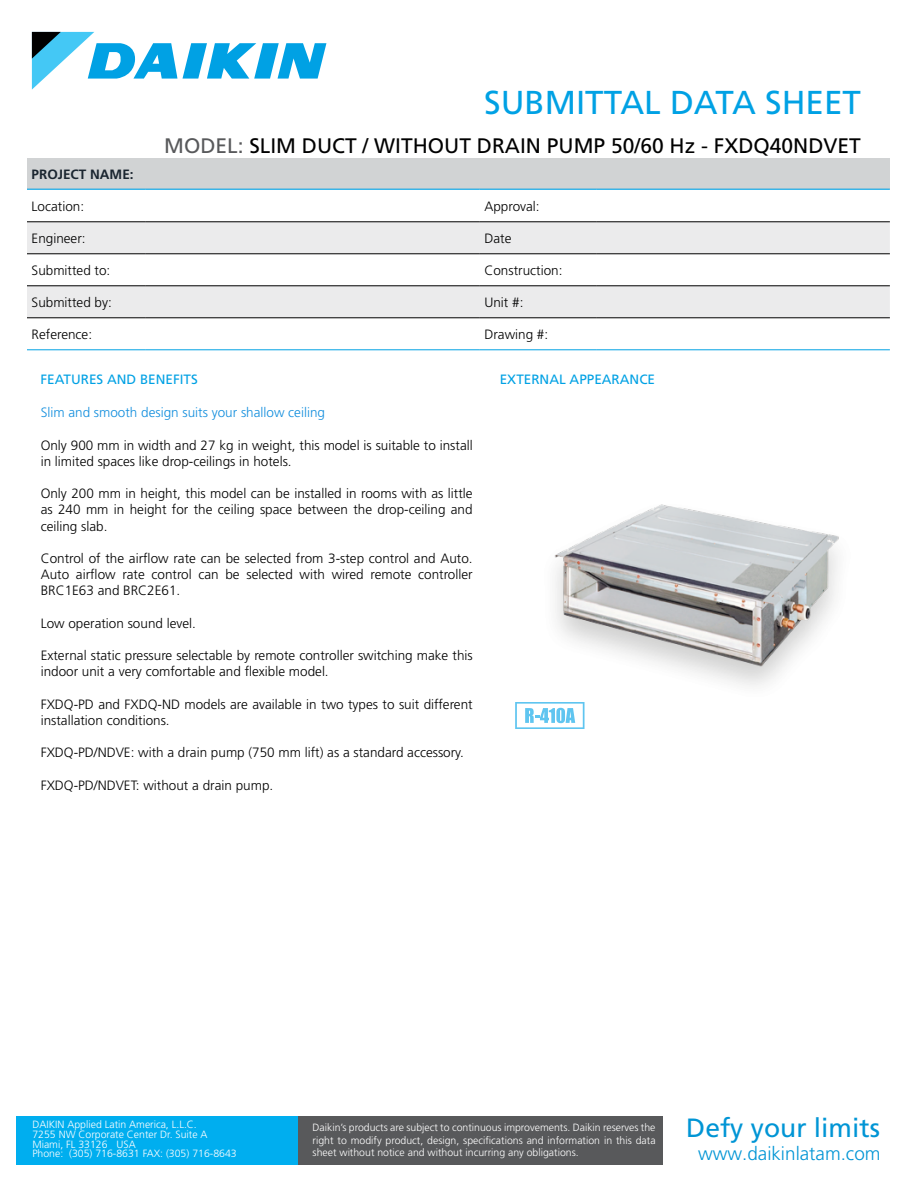
<style>
.page{position:relative;width:918px;height:1188px;background:#fff}
.page>*{position:absolute;margin:0;border:0;box-sizing:border-box;transform-origin:0 0}
.t1{font:33.15px "Frutiger LT Std";color:#00a1e4}
.t2{font:26.4px "Frutiger";color:#0095d5}
.t3{font:21px "Frutiger LT Std";color:#000}
.t4{font:300 18.9px "Frutiger";color:#0095d5}
.t5{font:300 13.5px/16.2px "Frutiger LT Std";color:#000}
.t6{font:300 13.5px "Frutiger LT Std";color:#128edd}
.t7{font:13.5px "Frutiger LT Std";color:#00a1e4}
.t8{font:700 13.5px "Frutiger LT Std";color:#1b2630}
.t9{font:300 10.5px/9.6px "Frutiger LT Std";color:#fff;text-align:justify}
.s1{color:#58595b}
</style>
<div class="page">
<svg style="left:183px;top:43px;width:143px;height:36px"></svg>
<svg style="left:32px;top:32px;width:145px;height:58px"></svg>
<div style="left:298px;top:1116px;width:365px;height:49px;background:#58595b"></div>
<div style="left:17px;top:1116px;width:281px;height:49px;background:#00aeef"></div>
<div style="left:27px;top:159px;width:863px;height:30px;background:#d1d3d4"></div>
<svg style="left:27px;top:223px;width:863px;height:95px;fill:#ebebec"></svg>
<hr style="left:27px;top:349px;width:118px;height:1px;background:#00a1e4">
<hr style="left:145px;top:349px;width:335px;height:1px;background:#00a1e4">
<hr style="left:480px;top:349px;width:117px;height:1px;background:#00a1e4">
<hr style="left:597px;top:349px;width:293px;height:1px;background:#00a1e4">
<hr style="left:27px;top:222px;width:118px;height:1px;background:#000">
<hr style="left:145px;top:222px;width:335px;height:1px;background:#000">
<hr style="left:480px;top:222px;width:117px;height:1px;background:#000">
<hr style="left:597px;top:222px;width:293px;height:1px;background:#000">
<hr style="left:27px;top:254px;width:118px;height:1px;background:#000">
<hr style="left:145px;top:254px;width:335px;height:1px;background:#000">
<hr style="left:480px;top:254px;width:117px;height:1px;background:#000">
<hr style="left:597px;top:254px;width:293px;height:1px;background:#000">
<hr style="left:27px;top:286px;width:118px;height:1px;background:#000">
<hr style="left:145px;top:286px;width:335px;height:1px;background:#000">
<hr style="left:480px;top:286px;width:117px;height:1px;background:#000">
<hr style="left:597px;top:286px;width:293px;height:1px;background:#000">
<hr style="left:27px;top:318px;width:118px;height:1px;background:#000">
<hr style="left:145px;top:318px;width:335px;height:1px;background:#000">
<hr style="left:480px;top:318px;width:117px;height:1px;background:#000">
<hr style="left:597px;top:318px;width:293px;height:1px;background:#000">
<hr style="left:27px;top:189px;width:118px;height:1px;background:#00a1e4">
<hr style="left:145px;top:189px;width:335px;height:1px;background:#00a1e4">
<hr style="left:480px;top:189px;width:117px;height:1px;background:#00a1e4">
<hr style="left:597px;top:189px;width:293px;height:1px;background:#00a1e4">
<img style="left:554px;top:504px;width:285px;height:182px">
<svg style="left:515px;top:702px;width:70px;height:27px"></svg>
<h1 class="t1" style="left:484px;top:83px;width:378px">SUBMITTAL DATA SHEET</h1>
<h3 class="t3" style="left:164px;top:133px;width:698px"><span class="s1">MODEL:</span> SLIM DUCT / WITHOUT DRAIN PUMP 50/60 Hz - FXDQ40NDVET</h3>
<p class="t8" style="left:32px;top:166px;width:104px">PROJECT NAME:</p>
<p class="t5" style="left:32px;top:198px;width:54px">Location:</p>
<p class="t5" style="left:484px;top:198px;width:57px">Approval:</p>
<p class="t5" style="left:32px;top:230px;width:56px">Engineer:</p>
<p class="t5" style="left:484px;top:230px;width:28px">Date</p>
<p class="t5" style="left:32px;top:262px;width:80px">Submitted to:</p>
<p class="t5" style="left:484px;top:262px;width:80px">Construction:</p>
<p class="t5" style="left:32px;top:294px;width:82px">Submitted by:</p>
<p class="t5" style="left:484px;top:294px;width:41px">Unit #:</p>
<p class="t5" style="left:32px;top:326px;width:62px">Reference:</p>
<p class="t5" style="left:484px;top:326px;width:65px">Drawing #:</p>
<p class="t7" style="left:40px;top:371px;width:159px">FEATURES AND BENEFITS</p>
<p class="t7" style="left:500px;top:371px;width:157px">EXTERNAL APPEARANCE</p>
<p class="t6" style="left:41px;top:405px;width:286px">Slim and smooth design suits your shallow ceiling</p>
<p class="t5" style="left:41px;top:437px;width:434px">Only 900 mm in width and 27 kg in weight, this model is suitable to install in limited spaces like drop-ceilings in hotels.</p>
<p class="t5" style="left:41px;top:486px;width:434px;text-align:justify">Only 200 mm in height, this model can be installed in rooms with as little as 240 mm in height for the ceiling space between the drop-ceiling and ceiling slab.</p>
<p class="t5" style="left:41px;top:551px;width:433px;text-align:justify">Control of the airflow rate can be selected from 3-step control and Auto.<br>Auto airflow rate control can be selected with wired remote controller BRC1E63 and BRC2E61.</p>
<p class="t5" style="left:41px;top:615px;width:157px">Low operation sound level.</p>
<p class="t5" style="left:41px;top:648px;width:434px">External static pressure selectable by remote controller switching make this indoor unit a very comfortable and flexible model.</p>
<p class="t5" style="left:41px;top:696px;width:433px">FXDQ-PD and FXDQ-ND models are available in two types to suit different installation conditions.</p>
<p class="t5" style="left:41px;top:745px;width:425px">FXDQ-PD/NDVE: with a drain pump (750 mm lift) as a standard accessory.</p>
<p class="t5" style="left:41px;top:777px;width:234px">FXDQ-PD/NDVET: without a drain pump.</p>
<p class="t9" style="left:32px;top:1120px;width:206px;text-align:left">DAIKIN Applied Latin America, L.L.C.<br>7255 NW Corporate Center Dr. Suite A Miami, FL 33126 USA<br>Phone: (305) 716-8631 FAX: (305) 716-8643</p>
<h2 class="t2" style="left:686px;top:1112px;width:195px">Defy your limits</h2>
<p class="t9" style="left:313px;top:1122px;width:344px;line-height:12.6px">Daikin’s products are subject to continuous improvements. Daikin reserves the right to modify product, design, specifications and information in this data sheet without notice and without incurring any obligations.</p>
<h3 class="t4" style="left:698px;top:1143px;width:184px">www.daikinlatam.com</h3>
</div>
